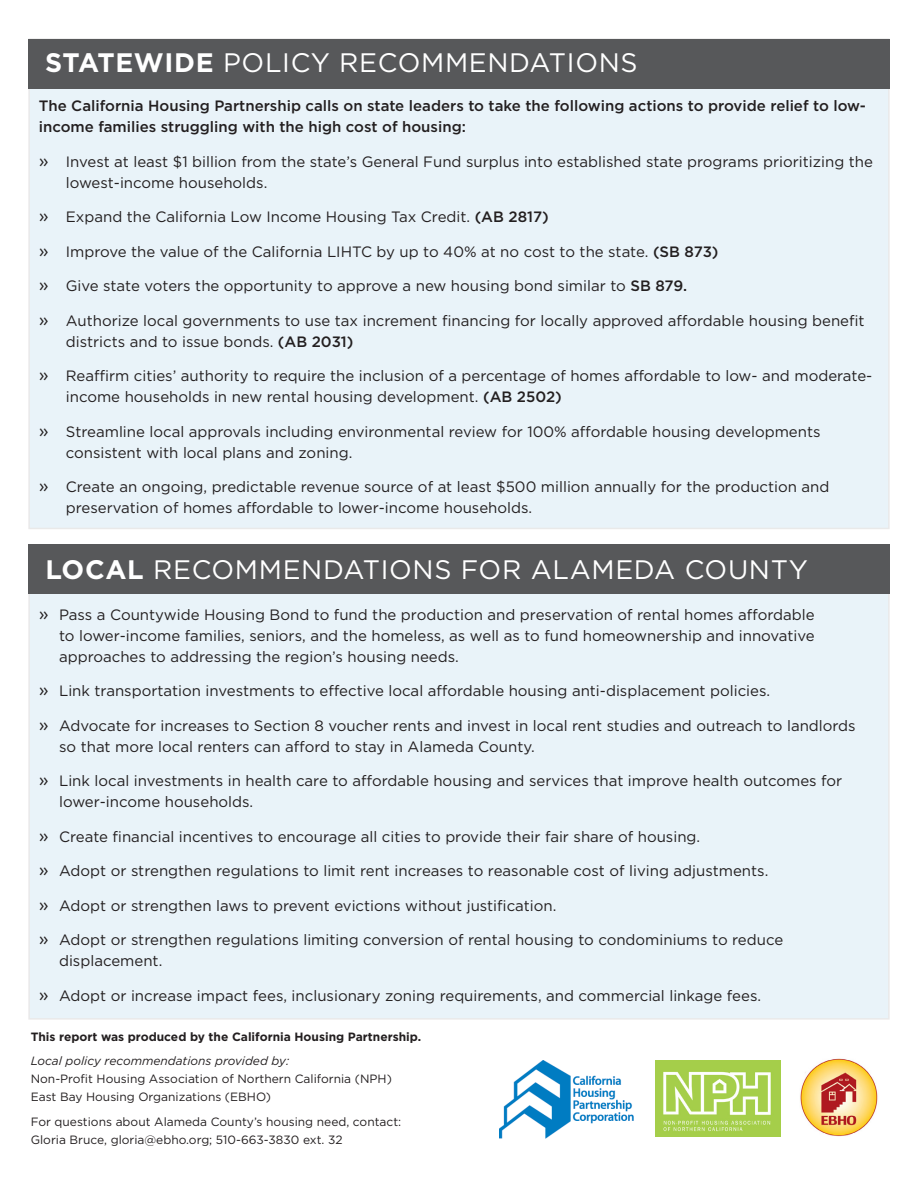
<style>
.page{position:relative;width:918px;height:1188px;background:#fff}
.page>*{position:absolute;margin:0;border:0;box-sizing:border-box;transform-origin:0 0}
.t1{font:26.7px "Gotham";letter-spacing:.025em;color:#fff}
.t2{font:15px/21px "Gotham";color:#231f20}
.t3{font:500 15px/21px "Gotham";color:#231f20}
.t4{font:12px/18px "Gotham";color:#231f20}
.t5{font:700 12px "Gotham";color:#231f20}
.s1{font-weight:700}
.s2{font-size:18px}
.s3{font-weight:500}
.s4{font-style:italic}
</style>
<div class="page">
<div style="left:29px;top:39px;width:860px;height:489px;background:#e9f3f9"></div>
<div style="left:29px;top:580px;width:860px;height:439px;background:#e9f3f9"></div>
<div style="left:28px;top:39px;width:862px;height:50px;background:#57585a"></div>
<div style="left:28px;top:545px;width:862px;height:49px;background:#57585a"></div>
<img style="left:800px;top:1058px;width:78px;height:79px">
<img style="left:499px;top:1061px;width:134px;height:78px">
<img style="left:656px;top:1061px;width:125px;height:76px">
<p class="t1" style="left:45px;top:46px;width:594px"><span class="s1">STATEWIDE</span> POLICY RECOMMENDATIONS</p>
<p class="t3" style="left:39px;top:95px;width:829px">The California Housing Partnership calls on state leaders to take the following actions to provide relief to low&shy;income families struggling with the high cost of housing:</p>
<p class="t2" style="left:66px;top:151px;width:809px;text-indent:-27px"><span class="s2">»</span> Invest at least $1 billion from the state’s General Fund surplus into established state programs prioritizing the lowest-income households.</p>
<p class="t2" style="left:39px;top:206px;width:511px"><span class="s2">»</span> Expand the California Low Income Housing Tax Credit. <span class="s3">(AB 2817)</span></p>
<p class="t2" style="left:39px;top:241px;width:681px"><span class="s2">»</span> Improve the value of the California LIHTC by up to 40% at no cost to the state. <span class="s3">(SB 873)</span></p>
<p class="t2" style="left:39px;top:275px;width:650px"><span class="s2">»</span> Give state voters the opportunity to approve a new housing bond similar to <span class="s3">SB 879.</span></p>
<p class="t2" style="left:66px;top:310px;width:800px;text-indent:-27px"><span class="s2">»</span> Authorize local governments to use tax increment financing for locally approved affordable housing benefit districts and to issue bonds. <span class="s3">(AB 2031)</span></p>
<p class="t2" style="left:66px;top:365px;width:808px;text-indent:-27px"><span class="s2">»</span> Reaffirm cities’ authority to require the inclusion of a percentage of homes affordable to low- and moderate&shy;income households in new rental housing development. <span class="s3">(AB 2502)</span></p>
<p class="t2" style="left:66px;top:421px;width:756px;text-indent:-27px"><span class="s2">»</span> Streamline local approvals including environmental review for 100% affordable housing developments consistent with local plans and zoning.</p>
<p class="t2" style="left:66px;top:476px;width:765px;text-indent:-27px"><span class="s2">»</span> Create an ongoing, predictable revenue source of at least $500 million annually for the production and preservation of homes affordable to lower-income households.</p>
<p class="t1" style="left:46px;top:552px;width:764px"><span class="s1">LOCAL</span> RECOMMENDATIONS FOR ALAMEDA COUNTY</p>
<p class="t2" style="left:59px;top:604px;width:757px;text-align:justify;text-indent:-20px"><span class="s2">»</span> Pass a Countywide Housing Bond to fund the production and preservation of rental homes affordable to lower-income families, seniors, and the homeless, as well as to fund homeownership and innovative approaches to addressing the region’s housing needs.</p>
<p class="t2" style="left:39px;top:680px;width:733px"><span class="s2">»</span> Link transportation investments to effective local affordable housing anti-displacement policies.</p>
<p class="t2" style="left:59px;top:715px;width:798px;text-indent:-20px"><span class="s2">»</span> Advocate for increases to Section 8 voucher rents and invest in local rent studies and outreach to landlords so that more local renters can afford to stay in Alameda County.</p>
<p class="t2" style="left:59px;top:770px;width:785px;text-indent:-20px"><span class="s2">»</span> Link local investments in health care to affordable housing and services that improve health outcomes for lower-income households.</p>
<p class="t2" style="left:39px;top:826px;width:663px"><span class="s2">»</span> Create financial incentives to encourage all cities to provide their fair share of housing.</p>
<p class="t2" style="left:39px;top:860px;width:731px"><span class="s2">»</span> Adopt or strengthen regulations to limit rent increases to reasonable cost of living adjustments.</p>
<p class="t2" style="left:39px;top:895px;width:519px"><span class="s2">»</span> Adopt or strengthen laws to prevent evictions without justification.</p>
<p class="t2" style="left:59px;top:929px;width:726px;text-indent:-20px"><span class="s2">»</span> Adopt or strengthen regulations limiting conversion of rental housing to condominiums to reduce displacement.</p>
<p class="t2" style="left:39px;top:985px;width:724px"><span class="s2">»</span> Adopt or increase impact fees, inclusionary zoning requirements, and commercial linkage fees.</p>
<p class="t5" style="left:31px;top:1028px;width:392px">This report was produced by the California Housing Partnership.</p>
<p class="t4" style="left:31px;top:1052px;width:363px"><span class="s4">Local policy recommendations provided by:<br></span>Non-Profit Housing Association of Northern California (NPH)</p>
<p class="t4" style="left:31px;top:1088px;width:242px">East Bay Housing Organizations (EBHO)</p>
<p class="t4" style="left:31px;top:1113px;width:372px">For questions about Alameda County’s housing need, contact:</p>
<p class="t4" style="left:31px;top:1131px;width:313px">Gloria Bruce, gloria@ebho.org; 510-663-3830 ext. 32</p>
</div>
